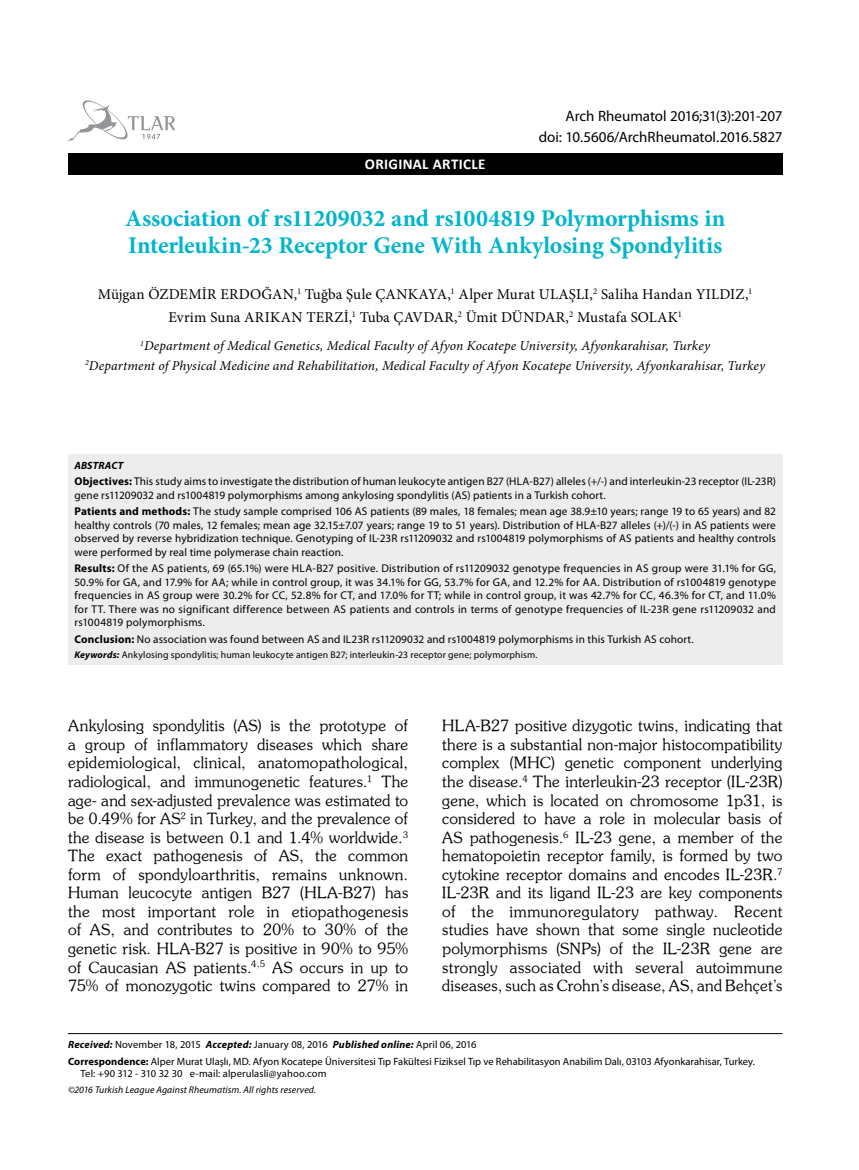
<style>
.page{position:relative;width:859px;height:1170px;background:#fff}
.page>*{position:absolute;margin:0;border:0;box-sizing:border-box;transform-origin:0 0}
.t1{font:700 24px/27px "Minion Pro";letter-spacing:-.005em;color:#00b5cc}
.t2{font:15.45px/18.6px "Souvenir Turk";letter-spacing:.015em;color:#000;text-align:justify}
.t3{font:15px/22.5px "Minion Pro";letter-spacing:.01em;color:#000;text-align:center}
.t4{font:15px "Myriad Pro";letter-spacing:-.005em;color:#000}
.t5{font:700 15px "Calibri";letter-spacing:.02em;color:#fff}
.t6{font:italic 13.5px/19.5px "Minion Pro";letter-spacing:.01em;color:#000;text-align:center}
.t7{font:11.25px/13.5px "Myriad Pro";letter-spacing:.01em;color:#000;text-align:justify}
.t8{font:10.5px/16.8px "Myriad Pro";color:#000}
.t9{font:italic 700 10.5px "Myriad Pro";letter-spacing:.015em;color:#000}
.t10{font:9.75px "Myriad Pro";letter-spacing:.015em;color:#000}
.t11{font:italic 9.75px "Myriad Pro";letter-spacing:.01em;color:#000}
.s1{font-weight:700}
.s2{font-weight:700;font-style:italic}
</style>
<div class="page">
<div style="left:68px;top:153px;width:714px;height:21px;background:#000"></div>
<svg style="left:68px;top:100px;width:107px;height:41px"></svg>
<hr style="left:68px;top:1033px;width:714px;height:1px;background:#000">
<div style="left:68px;top:454px;width:714px;height:210px;background:#ededee"></div>
<h3 class="t4" style="left:566px;top:107px;width:218px">Arch Rheumatol 2016;31(3):201-207</h3>
<h3 class="t5" style="left:365px;top:155px;width:122px">ORIGINAL ARTICLE</h3>
<h3 class="t4" style="left:539px;top:127px;width:245px">doi: 10.5606/ArchRheumatol.2016.5827</h3>
<h1 class="t1" style="left:125px;top:204px;width:602px">Association of rs11209032 and rs1004819 Polymorphisms in<br>Interleukin-23 Receptor Gene With Ankylosing Spondylitis</h1>
<h3 class="t3" style="left:98px;top:283px;width:656px">Müjgan ÖZDEMİR ERDOĞAN,<sup>1</sup> Tuğba Şule ÇANKAYA,<sup>1</sup> Alper Murat ULAŞLI,<sup>2</sup> Saliha Handan YILDIZ,<sup>1<br></sup>Evrim Suna ARIKAN TERZİ,<sup>1</sup> Tuba ÇAVDAR,<sup>2</sup> Ümit DÜNDAR,<sup>2</sup> Mustafa SOLAK<sup>1</sup></h3>
<p class="t6" style="left:85px;top:336px;width:682px"><sup>1</sup>Department of Medical Genetics, Medical Faculty of Afyon Kocatepe University, Afyonkarahisar, Turkey<br><sup>2</sup>Department of Physical Medicine and Rehabilitation, Medical Faculty of Afyon Kocatepe University, Afyonkarahisar, Turkey</p>
<p class="t9" style="left:74px;top:458px;width:50px">ABSTRACT</p>
<p class="t7" style="left:74px;top:474px;width:703px"><span class="s1">Objectives:</span> This study aims to investigate the distribution of human leukocyte antigen B27 (HLA-B27) alleles (+/-) and interleukin-23 receptor (IL-23R) gene rs11209032 and rs1004819 polymorphisms among ankylosing spondylitis (AS) patients in a Turkish cohort.</p>
<p class="t7" style="left:74px;top:504px;width:703px"><span class="s1">Patients and methods:</span> The study sample comprised 106 AS patients (89 males, 18 females; mean age 38.9±10 years; range 19 to 65 years) and 82 healthy controls (70 males, 12 females; mean age 32.15±7.07 years; range 19 to 51 years). Distribution of HLA-B27 alleles (+)/(-) in AS patients were observed by reverse hybridization technique. Genotyping of IL-23R rs11209032 and rs1004819 polymorphisms of AS patients and healthy controls were performed by real time polymerase chain reaction.</p>
<p class="t7" style="left:74px;top:561px;width:703px"><span class="s1">Results:</span> Of the AS patients, 69 (65.1%) were HLA-B27 positive. Distribution of rs11209032 genotype frequencies in AS group were 31.1% for GG, 50.9% for GA, and 17.9% for AA; while in control group, it was 34.1% for GG, 53.7% for GA, and 12.2% for AA. Distribution of rs1004819 genotype frequencies in AS group were 30.2% for CC, 52.8% for CT, and 17.0% for TT; while in control group, it was 42.7% for CC, 46.3% for CT, and 11.0% for TT. There was no significant difference between AS patients and controls in terms of genotype frequencies of IL-23R gene rs11209032 and rs1004819 polymorphisms.</p>
<p class="t7" style="left:74px;top:632px;width:621px"><span class="s1">Conclusion:</span> No association was found between AS and IL23R rs11209032 and rs1004819 polymorphisms in this Turkish AS cohort.</p>
<p class="t10" style="left:74px;top:648px;width:465px"><span class="s2">Keywords:</span> Ankylosing spondylitis; human leukocyte antigen B27; interleukin-23 receptor gene; polymorphism.</p>
<p class="t2" style="left:68px;top:716px;width:342px">Ankylosing spondylitis (AS) is the prototype of a group of inflammatory diseases which share epidemiological, clinical, anatomopathological, radiological, and immunogenetic features.<sup>1</sup> The age- and sex-adjusted prevalence was estimated to be 0.49% for AS<sup>2</sup> in Turkey, and the prevalence of the disease is between 0.1 and 1.4% worldwide.<sup>3<br></sup>The exact pathogenesis of AS, the common form of spondyloarthritis, remains unknown.<br>Human leucocyte antigen B27 (HLA-B27) has the most important role in etiopathogenesis of AS, and contributes to 20% to 30% of the genetic risk. HLA-B27 is positive in 90% to 95% of Caucasian AS patients.<sup>4,5</sup> AS occurs in up to 75% of monozygotic twins compared to 27% in</p>
<p class="t2" style="left:442px;top:716px;width:342px">HLA-B27 positive dizygotic twins, indicating that there is a substantial non-major histocompatibility complex (MHC) genetic component underlying the disease.<sup>4</sup> The interleukin-23 receptor (IL-23R) gene, which is located on chromosome 1p31, is considered to have a role in molecular basis of AS pathogenesis.<sup>6</sup> IL-23 gene, a member of the hematopoietin receptor family, is formed by two cytokine receptor domains and encodes IL-23R.<sup>7<br></sup>IL-23R and its ligand IL-23 are key components of the immunoregulatory pathway. Recent studies have shown that some single nucleotide polymorphisms (SNPs) of the IL-23R gene are strongly associated with several autoimmune diseases, such as Crohn’s disease, AS, and Behçet’s</p>
<p class="t8" style="left:68px;top:1035px;width:688px"><span class="s2">Received:</span> November 18, 2015 <span class="s2">Accepted:</span> January 08, 2016 <span class="s2">Published online:</span> April 06, 2016<br><span class="s1">Correspondence:</span> Alper Murat Ulaşlı, MD. Afyon Kocatepe Üniversitesi Tıp Fakültesi Fiziksel Tıp ve Rehabilitasyon Anabilim Dalı, 03103 Afyonkarahisar, Turkey.</p>
<p class="t8" style="left:81px;top:1065px;width:247px">Tel: +90 312 - 310 32 30 e-mail: alperulasli@yahoo.com</p>
<p class="t11" style="left:68px;top:1083px;width:250px">©2016 Turkish League Against Rheumatism. All rights reserved.</p>
</div>
